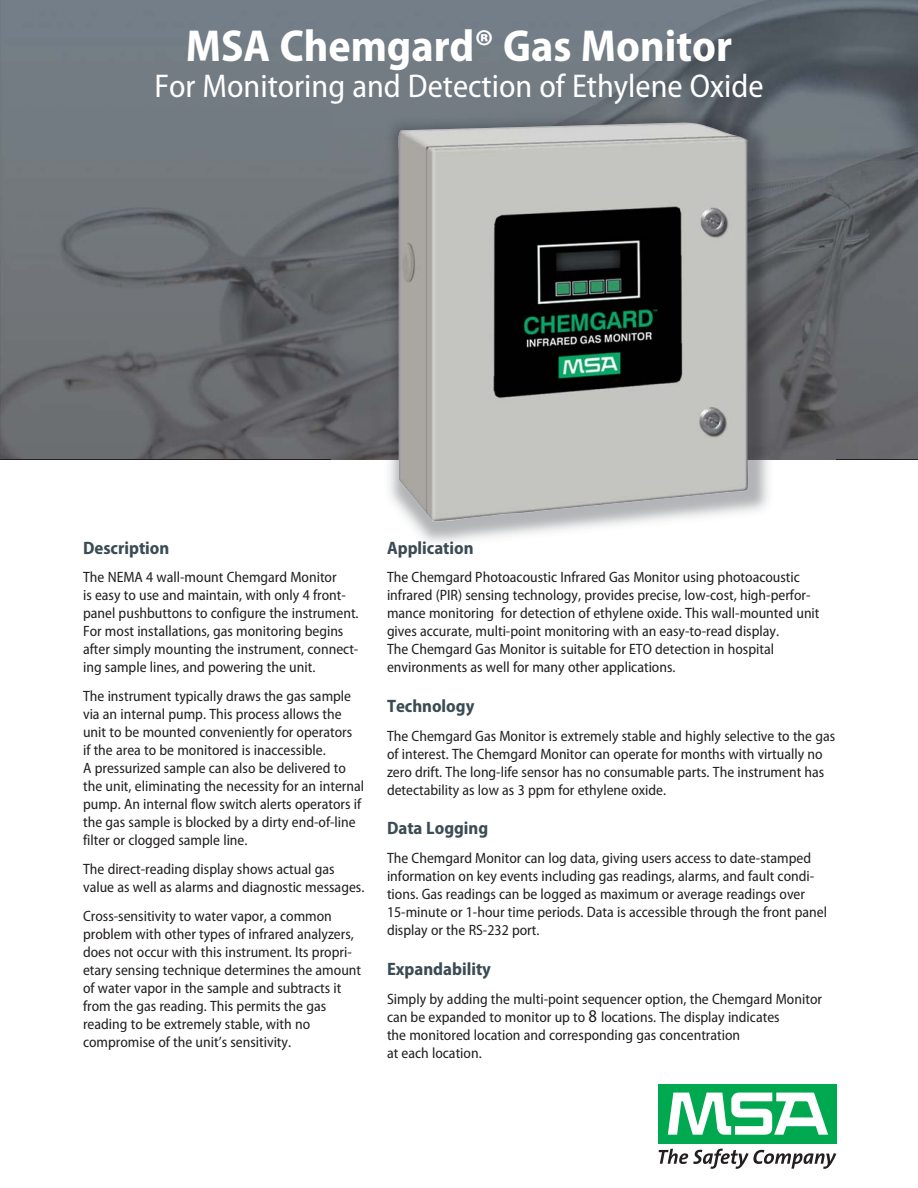
<style>
.page{position:relative;width:918px;height:1188px;background:#fff}
.page>*{position:absolute;margin:0;border:0;box-sizing:border-box;transform-origin:0 0}
.t1{font:700 semi-condensed 45px "Myriad Pro";color:#fff}
.t2{font:semi-condensed 33px "Myriad Pro";color:#fff}
.t3{font:700 semi-condensed 18px "Myriad Pro";color:#3b4c54}
.t4{font:semi-condensed 15px/18px "Myriad Pro";color:#231f20}
.s1{font-size:18px}
</style>
<div class="page">
<img style="left:0;top:0;width:918px;height:459px">
<img style="left:332px;top:70px;width:504px;height:473px">
<img style="left:397px;top:122px;width:352px;height:400px">
<div style="left:659px;top:1084px;width:178px;height:59px;background:#00a94f"></div>
<svg style="left:668px;top:1093px;width:160px;height:42px"></svg>
<svg style="left:659px;top:1149px;width:177px;height:20px"></svg>
<h1 class="t1" style="left:186px;top:29px;width:548px">MSA Chemgard® Gas Monitor</h1>
<h2 class="t2" style="left:154px;top:74px;width:611px">For Monitoring and Detection of Ethylene Oxide</h2>
<p class="t3" style="left:83px;top:541px;width:88px">Description</p>
<p class="t4" style="left:83px;top:570px;width:277px">The NEMA 4 wall-mount Chemgard Monitor<br>is easy to use and maintain, with only 4 front&shy;panel pushbuttons to configure the instrument.<br>For most installations, gas monitoring begins after simply mounting the instrument, connect&shy;ing sample lines, and powering the unit.</p>
<p class="t4" style="left:83px;top:688px;width:283px">The instrument typically draws the gas sample via an internal pump. This process allows the unit to be mounted conveniently for operators<br>if the area to be monitored is inaccessible.<br>A pressurized sample can also be delivered to the unit, eliminating the necessity for an internal pump. An internal flow switch alerts operators if the gas sample is blocked by a dirty end-of-line filter or clogged sample line.</p>
<p class="t4" style="left:83px;top:861px;width:283px">The direct-reading display shows actual gas value as well as alarms and diagnostic messages.</p>
<p class="t4" style="left:83px;top:908px;width:280px">Cross-sensitivity to water vapor, a common problem with other types of infrared analyzers, does not occur with this instrument. Its propri&shy;etary sensing technique determines the amount of water vapor in the sample and subtracts it from the gas reading. This permits the gas reading to be extremely stable, with no compromise of the unit’s sensitivity.</p>
<p class="t3" style="left:387px;top:541px;width:88px">Application</p>
<p class="t4" style="left:387px;top:570px;width:434px">The Chemgard Photoacoustic Infrared Gas Monitor using photoacoustic infrared (PIR) sensing technology, provides precise, low-cost, high-perfor&shy;mance monitoring for detection of ethylene oxide. This wall-mounted unit gives accurate, multi-point monitoring with an easy-to-read display.<br>The Chemgard Gas Monitor is suitable for ETO detection in hospital environments as well for many other applications.</p>
<p class="t3" style="left:387px;top:699px;width:89px">Technology</p>
<p class="t4" style="left:387px;top:728px;width:450px">The Chemgard Gas Monitor is extremely stable and highly selective to the gas of interest. The Chemgard Monitor can operate for months with virtually no zero drift. The long-life sensor has no consumable parts. The instrument has detectability as low as 3 ppm for ethylene oxide.</p>
<p class="t3" style="left:387px;top:822px;width:103px">Data Logging</p>
<p class="t4" style="left:387px;top:850px;width:442px">The Chemgard Monitor can log data, giving users access to date-stamped information on key events including gas readings, alarms, and fault condi&shy;tions. Gas readings can be logged as maximum or average readings over 15-minute or 1-hour time periods. Data is accessible through the front panel display or the RS-232 port.</p>
<p class="t3" style="left:387px;top:962px;width:106px">Expandability</p>
<p class="t4" style="left:387px;top:991px;width:437px">Simply by adding the multi-point sequencer option, the Chemgard Monitor can be expanded to monitor up to <span class="s1">8</span> locations. The display indicates<br>the monitored location and corresponding gas concentration<br>at each location.</p>
</div>
